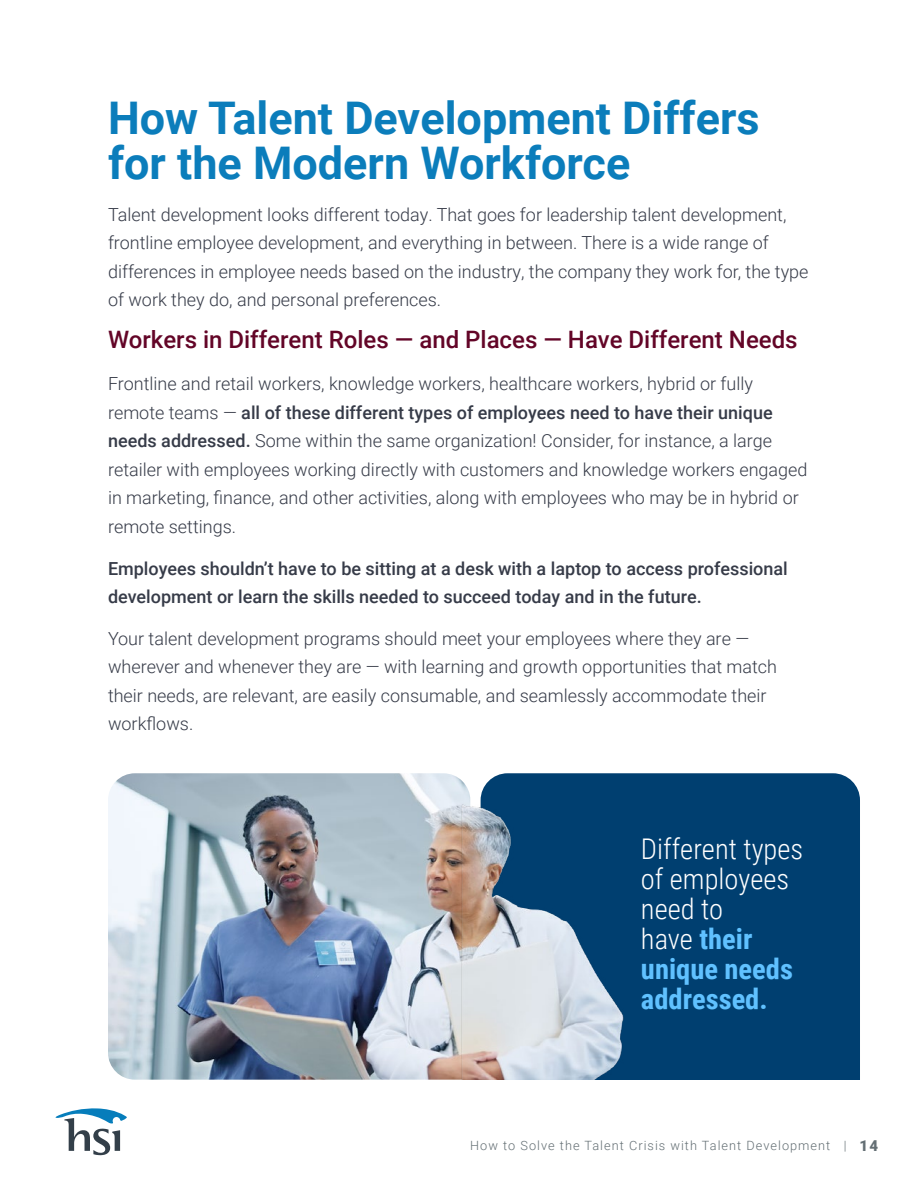
<style>
.page{position:relative;width:918px;height:1188px;background:#fff}
.page>*{position:absolute;margin:0;border:0;box-sizing:border-box;transform-origin:0 0}
.t1{font:700 45px/45px "Roboto";color:#0b7dbb}
.t2{font:300 28.5px/30px "Roboto Condensed";color:#fff}
.t3{font:500 24px "Roboto";color:#630527}
.t4{font:300 18px/28.5px "Roboto";color:#363b48}
.t5{font:500 18px/28.5px "Roboto";color:#363b48}
.t6{font:300 12.75px "Roboto";letter-spacing:.08em;color:#646f74}
.s1{font-weight:500}
.s2{font-weight:700;color:#60c1ff}
.s3{font-weight:900;font-size:15px}
</style>
<div class="page">
<svg style="left:55px;top:1108px;width:72px;height:47px"></svg>
<img style="left:108px;top:773px;width:241px;height:307px">
<div style="left:641px;top:773px;width:219px;height:307px;background:#003f70"></div>
<img style="left:349px;top:773px;width:292px;height:307px">
<h1 class="t1" style="left:108px;top:93px;width:653px">How Talent Development Differs for the Modern Workforce</h1>
<p class="t4" style="left:108px;top:199px;width:702px">Talent development looks different today. That goes for leadership talent development, frontline employee development, and everything in between. There is a wide range of differences in employee needs based on the industry, the company they work for, the type of work they do, and personal preferences.</p>
<h3 class="t3" style="left:108px;top:323px;width:691px">Workers in Different Roles — and Places — Have Different Needs</h3>
<p class="t4" style="left:108px;top:369px;width:701px">Frontline and retail workers, knowledge workers, healthcare workers, hybrid or fully remote teams — <span class="s1">all of these different types of employees need to have their unique needs addressed.</span> Some within the same organization! Consider, for instance, a large retailer with employees working directly with customers and knowledge workers engaged in marketing, finance, and other activities, along with employees who may be in hybrid or remote settings.</p>
<p class="t5" style="left:108px;top:553px;width:681px">Employees shouldn’t have to be sitting at a desk with a laptop to access professional development or learn the skills needed to succeed today and in the future.</p>
<p class="t4" style="left:108px;top:624px;width:671px">Your talent development programs should meet your employees where they are — wherever and whenever they are — with learning and growth opportunities that match their needs, are relevant, are easily consumable, and seamlessly accommodate their workflows.</p>
<h2 class="t2" style="left:641px;top:833px;width:164px">Different types of employees need to<br>have <span class="s2">their unique needs addressed.</span></h2>
<p class="t6" style="left:470px;top:1136px;width:409px">How to Solve the Talent Crisis with Talent Development | <span class="s3">14</span></p>
</div>
